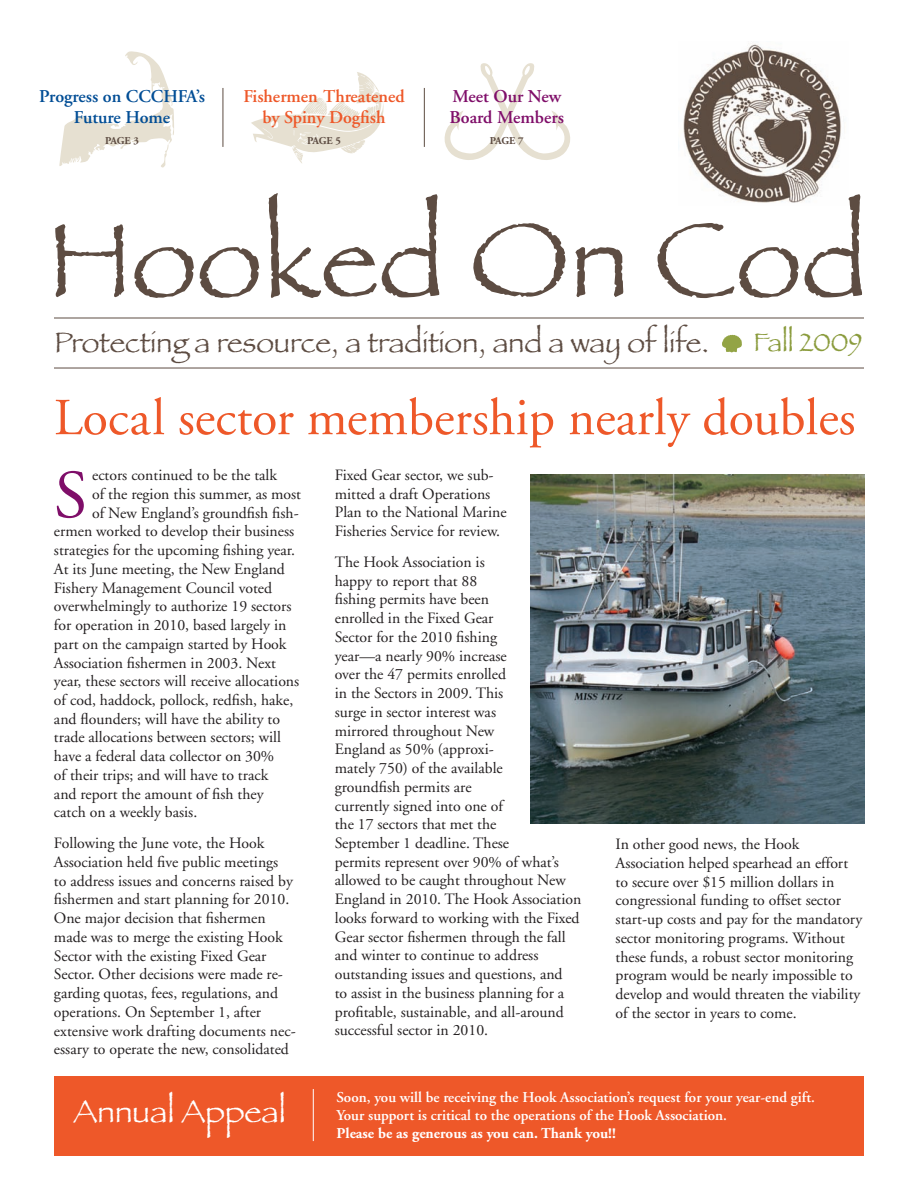
<style>
.page{position:relative;width:918px;height:1188px;background:#fff}
.page>*{position:absolute;margin:0;border:0;box-sizing:border-box;transform-origin:0 0}
.t1{font:109.2px "Papyrus";color:#5d4c42}
.t2{font:68.25px "Adobe Garamond";color:#7f0e69}
.t3{font:51.9px "Adobe Garamond";color:#ee5829}
.t4{font:32.4px "Papyrus";letter-spacing:-.005em;color:#fff}
.t5{font:29.4px "Papyrus";letter-spacing:-.005em;color:#5d4c42}
.t6{font:26.85px "Papyrus";letter-spacing:-.005em;color:#8a9b3c}
.t7{font:600 18px/21px "Adobe Garamond";color:#ee5829;text-align:center}
.t8{font:600 18px/21px "Adobe Garamond";color:#014d95;text-align:center}
.t9{font:600 18px/21px "Adobe Garamond";color:#7f0e69}
.t10{font:15.75px/18.8px "Adobe Garamond";color:#231f20}
.t11{font:600 15px/18px "Adobe Garamond";color:#fff}
.t12{font:700 15px "Adobe Garamond";color:#fff}
.t13{font:700 10.5px "Adobe Garamond";letter-spacing:-.025em;color:#5d4c42}
.s1{font-family:"Adobe Garamond Exp"}
</style>
<div class="page">
<svg style="left:251px;top:72px;width:133px;height:91px"></svg>
<svg style="left:59px;top:51px;width:115px;height:117px"></svg>
<img style="left:683px;top:44px;width:158px;height:159px">
<hr style="left:223px;top:88px;width:1px;height:59px;background:#5d4c42">
<hr style="left:424px;top:88px;width:1px;height:59px;background:#5d4c42">
<svg style="left:722px;top:335px;width:20px;height:17px"></svg>
<img style="left:530px;top:474px;width:334px;height:350px">
<hr style="left:54px;top:368px;width:810px;height:1px;background:#5d4c42">
<hr style="left:54px;top:318px;width:810px;height:1px;background:#5d4c42">
<svg style="left:445px;top:63px;width:125px;height:97px"></svg>
<div style="left:54px;top:1076px;width:810px;height:80px;background:#ee5829"></div>
<hr style="left:313px;top:1089px;width:1px;height:52px;background:#fff">
<p class="t8" style="left:39px;top:88px;width:167px">Progress on CCCHFA’s<br>Future Home</p>
<p class="t13" style="left:105px;top:137px;width:35px">PAGE 3</p>
<p class="t7" style="left:243px;top:88px;width:163px">Fishermen Threatened by Spiny Dog<span class="s1">fi</span>sh</p>
<p class="t13" style="left:307px;top:137px;width:35px">PAGE 5</p>
<p class="t9" style="left:450px;top:88px;width:116px">Meet Our New<br>Board Members</p>
<p class="t13" style="left:490px;top:137px;width:35px">PAGE 7</p>
<h1 class="t1" style="left:48px;top:194px;width:821px">Hooked On Cod</h1>
<h3 class="t5" style="left:54px;top:324px;width:657px">Protecting a resource, a tradition, and a way of life.</h3>
<h3 class="t6" style="left:754px;top:326px;width:110px">Fall 2009</h3>
<h3 class="t3" style="left:54px;top:397px;width:803px">Local sector membership nearly doubles</h3>
<p class="t10" style="left:92px;top:467px;width:186px">ectors continued to be the talk</p>
<p class="t10" style="left:92px;top:486px;width:210px">of the region this summer, as most</p>
<p class="t10" style="left:92px;top:505px;width:208px">of New England’s groundfish fish-</p>
<p class="t10" style="left:54px;top:523px;width:242px">ermen worked to develop their business</p>
<p class="t10" style="left:54px;top:542px;width:243px">strategies for the upcoming fishing year.</p>
<p class="t10" style="left:54px;top:561px;width:233px">At its June meeting, the New England</p>
<p class="t10" style="left:54px;top:580px;width:220px">Fishery Management Council voted</p>
<p class="t10" style="left:54px;top:598px;width:239px">overwhelmingly to authorize 19 sectors</p>
<p class="t10" style="left:54px;top:617px;width:234px">for operation in 2010, based largely in</p>
<p class="t10" style="left:54px;top:636px;width:234px">part on the campaign started by Hook</p>
<p class="t10" style="left:54px;top:655px;width:223px">Association fishermen in 2003. Next</p>
<p class="t10" style="left:54px;top:673px;width:247px">year, these sectors will receive allocations</p>
<p class="t10" style="left:54px;top:692px;width:241px">of cod, haddock, pollock, redfish, hake,</p>
<p class="t10" style="left:54px;top:711px;width:228px">and flounders; will have the ability to</p>
<p class="t10" style="left:54px;top:729px;width:229px">trade allocations between sectors; will</p>
<p class="t10" style="left:54px;top:748px;width:222px">have a federal data collector on 30%</p>
<p class="t10" style="left:54px;top:767px;width:216px">of their trips; and will have to track</p>
<p class="t10" style="left:54px;top:786px;width:211px">and report the amount of fish they</p>
<p class="t10" style="left:54px;top:804px;width:145px">catch on a weekly basis.</p>
<p class="t10" style="left:54px;top:835px;width:243px">Following the June vote, the Hook Association held five public meetings<br>to address issues and concerns raised by fishermen and start planning for 2010.<br>One major decision that fishermen made was to merge the existing Hook Sector with the existing Fixed Gear Sector. Other decisions were made re&shy;garding quotas, fees, regulations, and operations. On September 1, after extensive work drafting documents nec&shy;essary to operate the new, consolidated</p>
<h2 class="t2" style="left:54px;top:468px;width:35px">S</h2>
<p class="t10" style="left:335px;top:467px;width:173px">Fixed Gear sector, we sub&shy;mitted a draft Operations<br>Plan to the National Marine<br>Fisheries Service for review.</p>
<p class="t10" style="left:335px;top:554px;width:248px">The Hook Association is<br>happy to report that 88<br>fishing permits have been<br>enrolled in the Fixed Gear<br>Sector for the 2010 fishing<br>year—a nearly 90% increase<br>over the 47 permits enrolled<br>in the Sectors in 2009. This<br>surge in sector interest was<br>mirrored throughout New<br>England as 50% (approxi-<br>mately 750) of the available<br>groundfish permits are<br>currently signed into one of<br>the 17 sectors that met the<br>September 1 deadline. These<br>permits represent over 90% of what’s allowed to be caught throughout New<br>England in 2010. The Hook Association looks forward to working with the Fixed<br>Gear sector fishermen through the fall and winter to continue to address outstanding issues and questions, and<br>to assist in the business planning for a profitable, sustainable, and all-around successful sector in 2010.</p>
<p class="t10" style="left:616px;top:836px;width:248px">In other good news, the Hook Association helped spearhead an effort to secure over $15 million dollars in congressional funding to offset sector start-up costs and pay for the mandatory sector monitoring programs. Without these funds, a robust sector monitoring program would be nearly impossible to develop and would threaten the viability of the sector in years to come.</p>
<h3 class="t4" style="left:74px;top:1092px;width:214px">Annual Appeal</h3>
<p class="t11" style="left:337px;top:1089px;width:480px">Soon, you will be receiving the Hook Association’s request for your year-end gift.<br>Your support is critical to the operations of the Hook Association.</p>
<p class="t12" style="left:337px;top:1127px;width:281px">Please be as generous as you can. Thank you!!</p>
</div>
